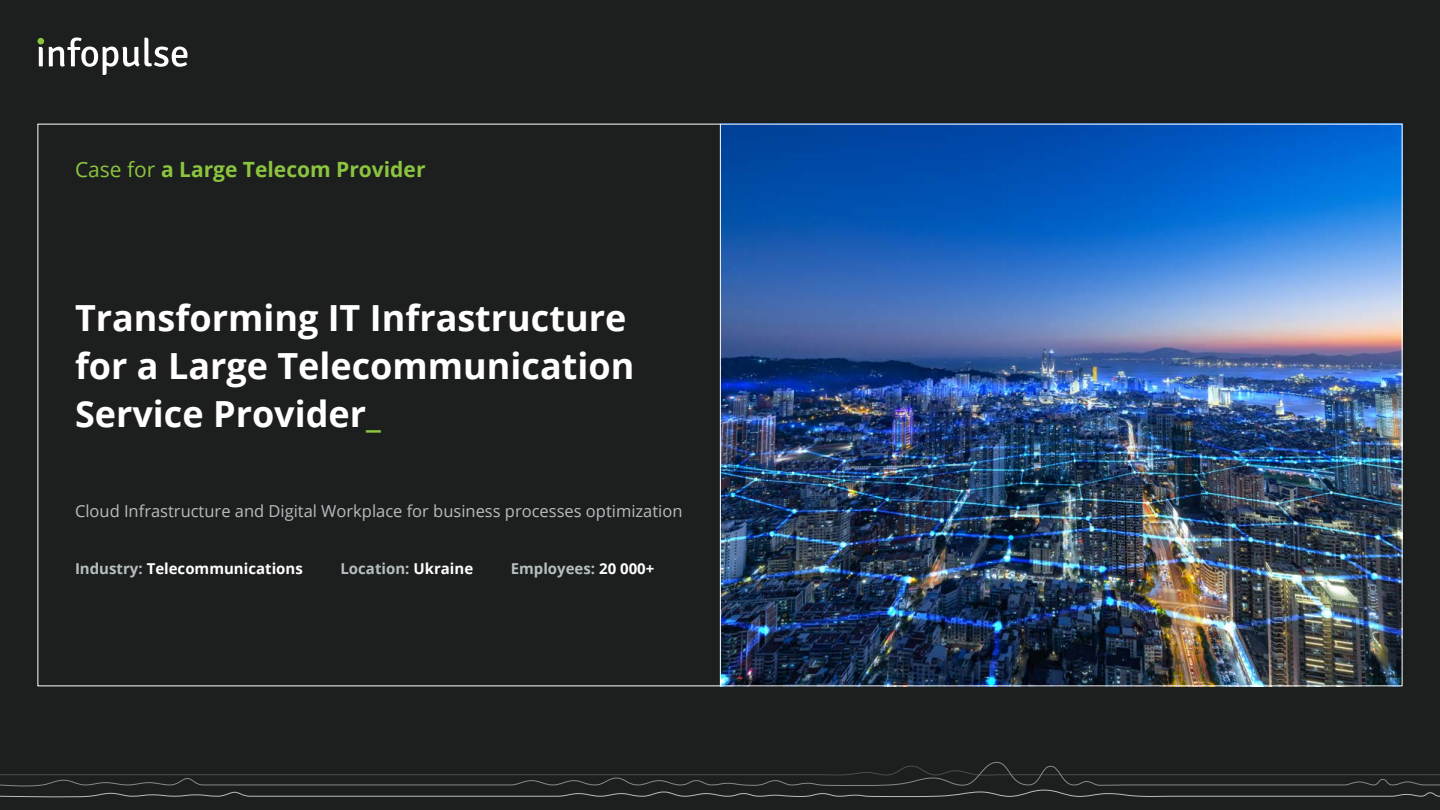
<style>
.page{position:relative;width:1440px;height:810px;background:#1d1e1e}
.page>*{position:absolute;margin:0;border:0;box-sizing:border-box;transform-origin:0 0}
.t1{font:700 36px/48px "Open Sans";color:#fff}
.t2{font:700 21px "Open Sans";color:#8bc53f}
.t3{font:16.5px "Open Sans";color:#b5bec0}
.t4{font:700 15px "Open Sans";color:#b5bec0}
.t5{font:700 15px "Open Sans";color:#fff}
.s1{font-weight:400}
.s2{color:#8bc53f}
.s3{color:#b5bec0}
.s4{color:#fff}
</style>
<div class="page">
<svg style="left:38px;top:37px;width:150px;height:38px"></svg>
<svg style="left:0;top:762px;width:1440px;height:36px"></svg>
<img style="left:722px;top:126px;width:678px;height:558px">
<p class="t2" style="left:75px;top:155px;width:352px"><span class="s1">Case for</span> a Large Telecom Provider</p>
<h1 class="t1" style="left:75px;top:293px;width:561px">Transforming IT Infrastructure for a Large Telecommunication<br>Service Provider<span class="s2">_</span></h1>
<p class="t3" style="left:75px;top:500px;width:609px">Cloud Infrastructure and Digital Workplace for business processes optimization</p>
<p class="t5" style="left:75px;top:558px;width:229px"><span class="s3">Industry:</span> Telecommunications</p>
<p class="t4" style="left:340px;top:558px;width:134px">Location: <span class="s4">Ukraine</span></p>
<p class="t4" style="left:511px;top:558px;width:145px">Employees: <span class="s4">20 000+</span></p>
</div>
